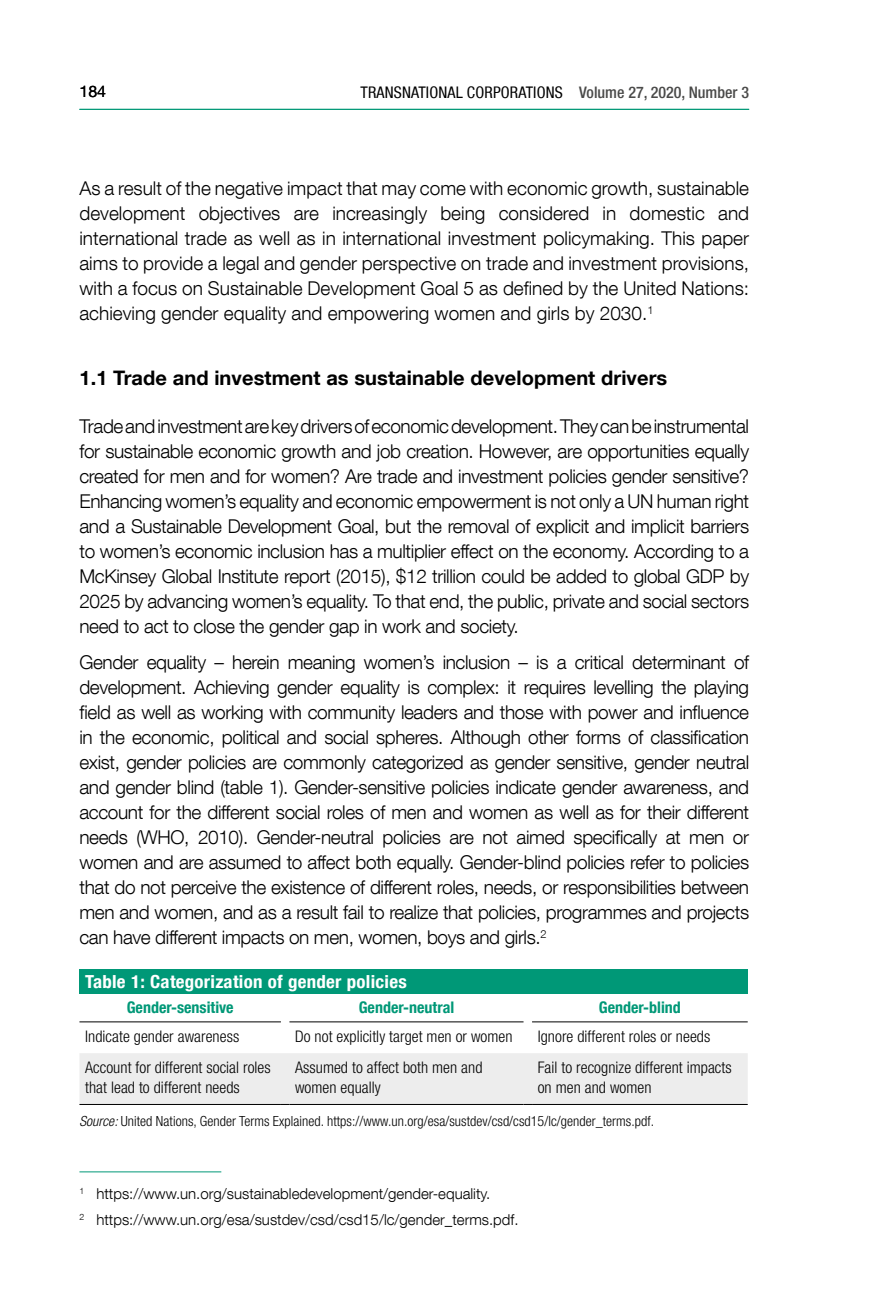
<style>
.page{position:relative;width:874px;height:1299px;background:#fff}
.page>*{position:absolute;margin:0;border:0;box-sizing:border-box;transform-origin:0 0}
.t1{font:700 20px "Helvetica Neue LT Com";letter-spacing:.005em;color:#000}
.t2{font:300 19px/25px "Helvetica Neue LT Com";letter-spacing:-.02em;color:#000;text-align:justify}
.t3{font:700 condensed 18px "Helvetica Neue LT Com";letter-spacing:.015em;color:#fff;scale:1.05 1}
.t4{font:300 condensed 16px/20px "Helvetica Neue LT Com";letter-spacing:.005em;color:#000}
.t5{font:condensed 16px "Helvetica Neue LT Com";letter-spacing:.01em;color:#000}
.t6{font:700 condensed 16px "Helvetica Neue LT Com";color:#009877}
.t7{font:16px "Helvetica Neue LT Com";color:#000}
.t8{font:300 15px/26.6px "Helvetica Neue LT Com";color:#000}
.t9{font:300 condensed 14px "Helvetica Neue LT Com";letter-spacing:.005em;color:#000}
.s1{font-weight:500;color:#4a4a49}
.s2{font-style:italic}
</style>
<div class="page">
<hr style="left:79px;top:109px;width:669px;height:1px;background:#009877">
<div style="left:79px;top:969px;width:668px;height:24px;background:#009877"></div>
<hr style="left:79px;top:1021px;width:202px;height:1px;background:#000">
<hr style="left:289px;top:1021px;width:234px;height:1px;background:#000">
<hr style="left:531px;top:1021px;width:216px;height:1px;background:#000">
<div style="left:79px;top:1053px;width:668px;height:51px;background:#ededed"></div>
<hr style="left:531px;top:1103px;width:216px;height:1px;background:#000">
<hr style="left:79px;top:1171px;width:142px;height:1px;background:#009877">
<p class="t7" style="left:79px;top:81px;width:28px">184</p>
<p class="t5" style="left:360px;top:83px;width:390px">TRANSNATIONAL CORPORATIONS <span class="s1">Volume 27, 2020, Number 3</span></p>
<p class="t2" style="left:79px;top:175px;width:671px">As a result of the negative impact that may come with economic growth, sustainable development objectives are increasingly being considered in domestic and international trade as well as in international investment policymaking. This paper aims to provide a legal and gender perspective on trade and investment provisions, with a focus on Sustainable Development Goal 5 as defined by the United Nations: achieving gender equality and empowering women and girls by 2030.<sup>1</sup></p>
<p class="t1" style="left:79px;top:365px;width:589px">1.1 Trade and investment as sustainable development drivers</p>
<p class="t2" style="left:79px;top:413px;width:671px">Trade and investment are key drivers of economic development. They can be instrumental for sustainable economic growth and job creation. However, are opportunities equally created for men and for women? Are trade and investment policies gender sensitive?<br>Enhancing women’s equality and economic empowerment is not only a UN human right and a Sustainable Development Goal, but the removal of explicit and implicit barriers to women’s economic inclusion has a multiplier effect on the economy. According to a McKinsey Global Institute report (2015), $12 trillion could be added to global GDP by 2025 by advancing women’s equality. To that end, the public, private and social sectors need to act to close the gender gap in work and society.</p>
<p class="t2" style="left:79px;top:649px;width:671px">Gender equality – herein meaning women’s inclusion – is a critical determinant of development. Achieving gender equality is complex: it requires levelling the playing field as well as working with community leaders and those with power and influence in the economic, political and social spheres. Although other forms of classification exist, gender policies are commonly categorized as gender sensitive, gender neutral and gender blind (table 1). Gender-sensitive policies indicate gender awareness, and account for the different social roles of men and women as well as for their different needs (WHO, 2010). Gender-neutral policies are not aimed specifically at men or women and are assumed to affect both equally. Gender-blind policies refer to policies that do not perceive the existence of different roles, needs, or responsibilities between men and women, and as a result fail to realize that policies, programmes and projects can have different impacts on men, women, boys and girls.<sup>2</sup></p>
<p class="t3" style="left:85px;top:970px;width:308px">Table 1: Categorization of gender policies</p>
<p class="t6" style="left:127px;top:998px;width:108px">Gender-sensitive</p>
<p class="t6" style="left:358px;top:998px;width:97px">Gender-neutral</p>
<p class="t6" style="left:598px;top:998px;width:84px">Gender-blind</p>
<p class="t4" style="left:85px;top:1026px;width:155px">Indicate gender awareness</p>
<p class="t4" style="left:295px;top:1026px;width:219px">Do not explicitly target men or women</p>
<p class="t4" style="left:537px;top:1026px;width:174px">Ignore different roles or needs</p>
<p class="t4" style="left:85px;top:1057px;width:187px">Account for different social roles that lead to different needs</p>
<p class="t4" style="left:295px;top:1057px;width:189px">Assumed to affect both men and women equally</p>
<p class="t4" style="left:537px;top:1057px;width:195px">Fail to recognize different impacts on men and women</p>
<p class="t9" style="left:79px;top:1112px;width:576px"><span class="s2">Source:</span> United Nations, Gender Terms Explained. https://www.un.org/esa/sustdev/csd/csd15/lc/gender_terms.pdf.</p>
<p class="t8" style="left:79px;top:1179px;width:440px"><sup>1</sup> https://www.un.org/sustainabledevelopment/gender-equality.<br><sup>2</sup> https://www.un.org/esa/sustdev/csd/csd15/lc/gender_terms.pdf.</p>
</div>
